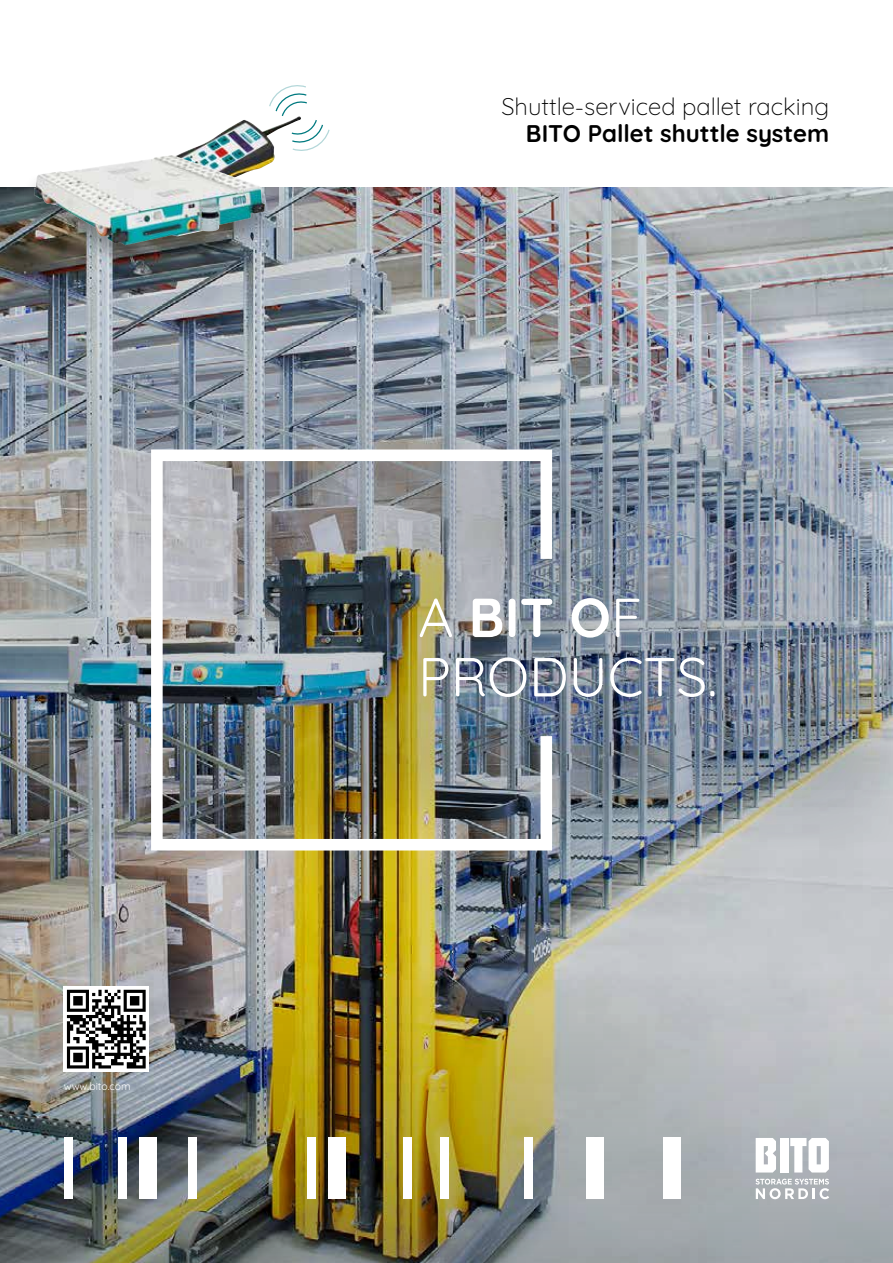
<style>
.page{position:relative;width:893px;height:1263px;background:#fff}
.page>*{position:absolute;margin:0;border:0;box-sizing:border-box;transform-origin:0 0}
.t1{font:54.9px/59.4px "Quicksand";color:#fff}
.t2{font:300 24px "Quicksand";color:#000}
.t3{font:700 24px "Quicksand";color:#000}
.t4{font:10.5px "Quicksand";color:#fff}
.s1{font-weight:700}
</style>
<div class="page">
<img style="left:180px;top:120px;width:88px;height:34px">
<svg style="left:268px;top:85px;width:62px;height:69px"></svg>
<img style="left:0;top:187px;width:893px;height:785px">
<img style="left:0;top:349px;width:893px;height:501px">
<img style="left:0;top:972px;width:893px;height:291px">
<div style="left:663px;top:1137px;width:18px;height:62px;background:#fff"></div>
<div style="left:328px;top:1137px;width:18px;height:62px;background:#fff"></div>
<div style="left:139px;top:1137px;width:18px;height:62px;background:#fff"></div>
<div style="left:586px;top:1137px;width:18px;height:62px;background:#fff"></div>
<div style="left:524px;top:1137px;width:9px;height:62px;background:#fff"></div>
<div style="left:440px;top:1137px;width:9px;height:62px;background:#fff"></div>
<div style="left:403px;top:1137px;width:9px;height:62px;background:#fff"></div>
<div style="left:307px;top:1137px;width:9px;height:62px;background:#fff"></div>
<div style="left:118px;top:1137px;width:9px;height:62px;background:#fff"></div>
<div style="left:188px;top:1137px;width:9px;height:62px;background:#fff"></div>
<div style="left:64px;top:1137px;width:9px;height:62px;background:#fff"></div>
<div style="left:780px;top:1138px;width:8px;height:34px;background:#fff"></div>
<svg style="left:756px;top:1138px;width:20px;height:34px"></svg>
<svg style="left:790px;top:1138px;width:39px;height:34px"></svg>
<svg style="left:755px;top:1179px;width:74px;height:20px"></svg>
<div style="left:20px;top:154px;width:258px;height:117px;background:#000;opacity:.3"></div>
<img style="left:34px;top:155px;width:230px;height:90px">
<img style="left:145px;top:444px;width:413px;height:412px">
<svg style="left:64px;top:986px;width:85px;height:86px"></svg>
<svg style="left:67px;top:990px;width:79px;height:78px"></svg>
<p class="t4" style="left:64px;top:1078px;width:69px">www.bito.com</p>
<p class="t2" style="left:501px;top:88px;width:329px">Shuttle-serviced pallet racking</p>
<p class="t3" style="left:526px;top:113px;width:305px">BITO Pallet shuttle system</p>
<h1 class="t1" style="left:418px;top:582px;width:301px">A <span class="s1">BIT O</span>F<br>PRODUCTS.</h1>
</div>
